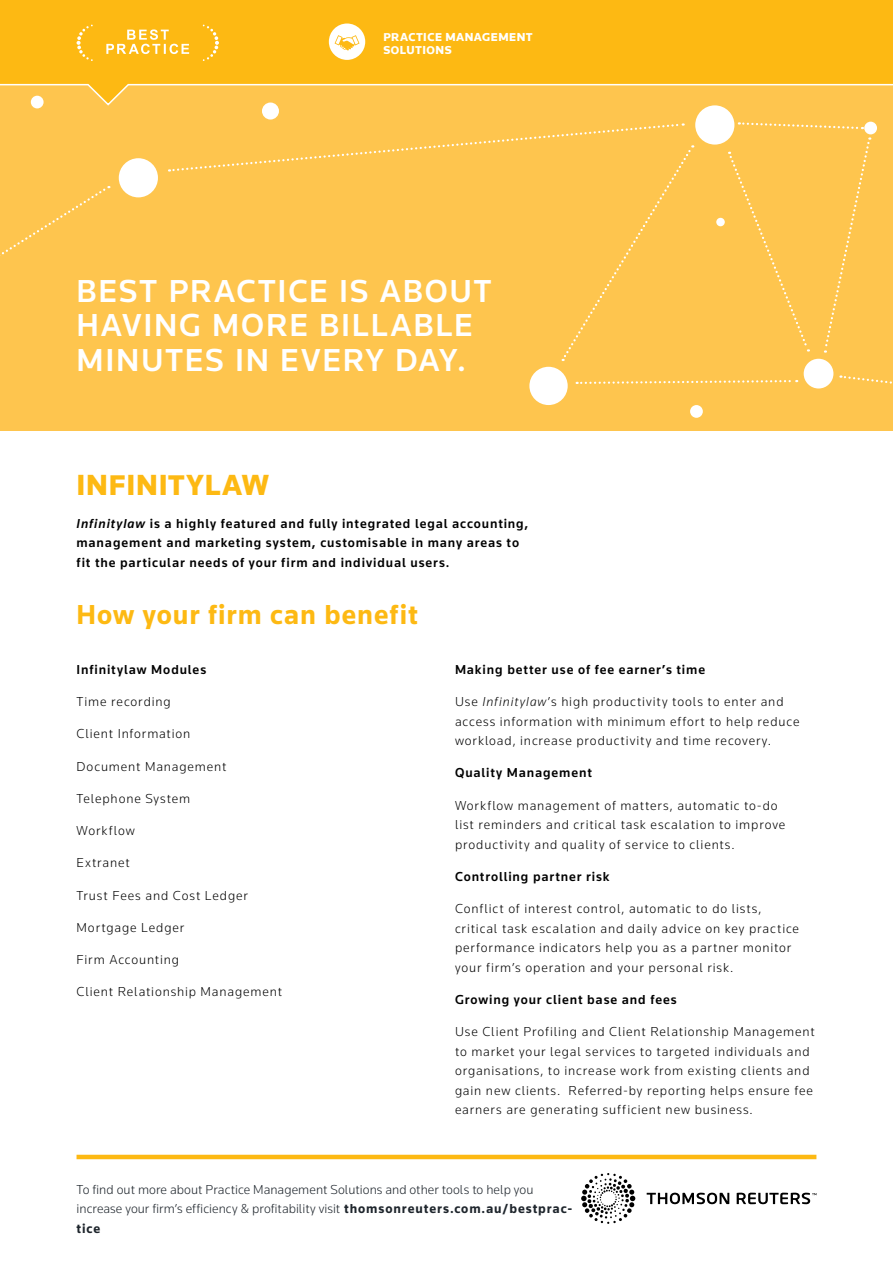
<style>
.page{position:relative;width:893px;height:1263px;background:#fff}
.page>*{position:absolute;margin:0;border:0;box-sizing:border-box;transform-origin:0 0}
.t1{font:500 33px/34.5px "Knowledge";letter-spacing:.05em;color:#fff}
.t2{font:900 30px "Knowledge";letter-spacing:.025em;color:#fdb913}
.t3{font:700 28.5px "Knowledge";letter-spacing:.035em;color:#fdb913}
.t4{font:300 13.5px/19.5px "Knowledge";letter-spacing:.065em;color:#000}
.t5{font:500 13.5px/19.5px "Knowledge";letter-spacing:.065em;color:#000}
.t6{font:300 13.5px/19.5px "Knowledge";letter-spacing:.005em;color:#1e252c}
.t7{font:900 12px/13.5px "Knowledge";letter-spacing:.04em;color:#fff}
.s1{font-style:italic}
.s2{font-weight:700}
</style>
<div class="page">
<div style="left:0;top:0;width:893px;height:431px;background:#fec54e"></div>
<svg style="left:0;top:0;width:893px;height:107px"></svg>
<div style="left:695px;top:105px;width:39px;height:40px;background:#fff;border-radius:50%"></div>
<div style="left:119px;top:158px;width:39px;height:39px;background:#fff;border-radius:50%"></div>
<div style="left:529px;top:367px;width:39px;height:38px;background:#fff;border-radius:50%"></div>
<div style="left:804px;top:359px;width:29px;height:29px;background:#fff;border-radius:50%"></div>
<div style="left:262px;top:103px;width:17px;height:17px;background:#fff;border-radius:50%"></div>
<div style="left:864px;top:122px;width:13px;height:12px;background:#fff;border-radius:50%"></div>
<div style="left:690px;top:405px;width:13px;height:13px;background:#fff;border-radius:50%"></div>
<div style="left:716px;top:218px;width:9px;height:8px;background:#fff;border-radius:50%"></div>
<div style="left:31px;top:96px;width:13px;height:12px;background:#fff;border-radius:50%"></div>
<svg style="left:169px;top:123px;width:525px;height:238px"></svg>
<svg style="left:577px;top:380px;width:220px;height:4px"></svg>
<svg style="left:728px;top:152px;width:82px;height:200px"></svg>
<svg style="left:0;top:186px;width:110px;height:70px"></svg>
<svg style="left:647px;top:1192px;width:169px;height:12px"></svg>
<svg style="left:581px;top:1173px;width:54px;height:51px"></svg>
<hr style="left:77px;top:1155px;width:739px;height:4px;background:#fdb913">
<svg style="left:203px;top:25px;width:16px;height:36px"></svg>
<svg style="left:77px;top:25px;width:16px;height:36px"></svg>
<svg style="left:106px;top:29px;width:83px;height:25px;background:#fdc94b"></svg>
<svg style="left:739px;top:122px;width:124px;height:8px"></svg>
<svg style="left:824px;top:137px;width:47px;height:216px"></svg>
<svg style="left:840px;top:375px;width:52px;height:9px"></svg>
<div style="left:329px;top:24px;width:36px;height:36px;background:#fff;border-radius:50%"></div>
<svg style="left:335px;top:35px;width:24px;height:16px"></svg>
<p class="t7" style="left:383px;top:30px;width:151px">PRACTICE MANAGEMENT<br>SOLUTIONS</p>
<h1 class="t1" style="left:77px;top:273px;width:417px">Best Practice is about having more billable minutes in every day.</h1>
<h2 class="t2" style="left:77px;top:467px;width:194px">IN FINITYLAW</h2>
<p class="t5" style="left:77px;top:513px;width:453px"><span class="s1">Infinitylaw</span> is a highly featured and fully integrated legal accounting, management and marketing system, customisable in many areas to fit the particular needs of your firm and individual users.</p>
<h3 class="t3" style="left:77px;top:597px;width:343px">How your firm can benefit</h3>
<p class="t5" style="left:77px;top:659px;width:131px">Infinitylaw Modules</p>
<p class="t4" style="left:77px;top:692px;width:96px">Time recording</p>
<p class="t4" style="left:77px;top:724px;width:115px">Client Information</p>
<p class="t4" style="left:77px;top:756px;width:151px">Document Management</p>
<p class="t4" style="left:77px;top:788px;width:115px">Telephone System</p>
<p class="t4" style="left:77px;top:821px;width:60px">Workflow</p>
<p class="t4" style="left:77px;top:853px;width:55px">Extranet</p>
<p class="t4" style="left:77px;top:885px;width:173px">Trust Fees and Cost Ledger</p>
<p class="t4" style="left:77px;top:917px;width:109px">Mortgage Ledger</p>
<p class="t4" style="left:77px;top:950px;width:104px">Firm Accounting</p>
<p class="t4" style="left:77px;top:982px;width:207px">Client Relationship Management</p>
<p class="t5" style="left:455px;top:659px;width:252px">Making better use of fee earner’s time</p>
<p class="t4" style="left:455px;top:692px;width:346px">Use <span class="s1">Infinitylaw</span>’s high productivity tools to enter and access information with minimum effort to help reduce workload, increase productivity and time recovery.</p>
<p class="t5" style="left:455px;top:763px;width:139px">Quality Management</p>
<p class="t4" style="left:455px;top:795px;width:332px">Workflow management of matters, automatic to-do list reminders and critical task escalation to improve productivity and quality of service to clients.</p>
<p class="t5" style="left:455px;top:866px;width:156px">Controlling partner risk</p>
<p class="t4" style="left:455px;top:899px;width:346px">Conflict of interest control, automatic to do lists, critical task escalation and daily advice on key practice performance indicators help you as a partner monitor your firm’s operation and your personal risk.</p>
<p class="t5" style="left:455px;top:989px;width:223px">Growing your client base and fees</p>
<p class="t4" style="left:455px;top:1022px;width:361px">Use Client Profiling and Client Relationship Management to market your legal services to targeted individuals and organisations, to increase work from existing clients and gain new clients. Referred-by reporting helps ensure fee earners are generating sufficient new business.</p>
<p class="t6" style="left:77px;top:1179px;width:497px">To find out more about Practice Management Solutions and other tools to help you increase your firm’s efficiency &amp; profitability visit <span class="s2">thomsonreuters.com.au/bestprac&shy;tice</span></p>
</div>
